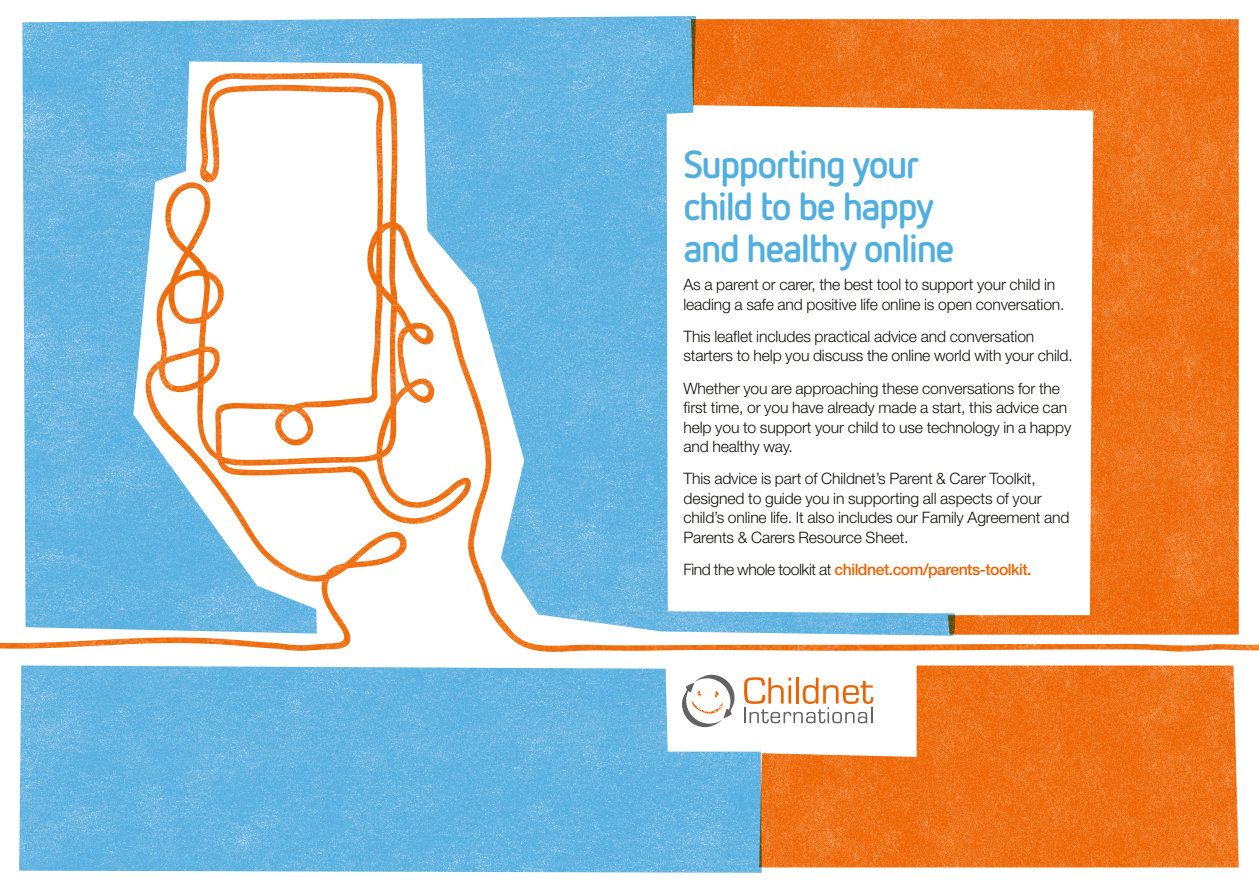
<style>
.page{position:relative;width:1259px;height:893px;background:#fff}
.page>*{position:absolute;margin:0;border:0;box-sizing:border-box;transform-origin:0 0}
.t1{font:700 39px/42px "Netto OT";letter-spacing:-.04em;color:#50afdf}
.t2{font:300 15.75px/19.5px "Helvetica Neue";letter-spacing:-.01em;color:#12120c}
.t3{font:500 15.75px "Helvetica Neue";letter-spacing:-.03em;color:#ed6200}
.s1{font-weight:300;color:#12120c}
</style>
<div class="page">
<img style="left:0;top:636px;width:351px;height:15px">
<img style="left:508px;top:599px;width:751px;height:53px">
<img style="left:19px;top:665px;width:743px;height:208px">
<img style="left:22px;top:16px;width:933px;height:620px">
<img style="left:691px;top:19px;width:547px;height:616px">
<img style="left:759px;top:665px;width:479px;height:202px">
<h1 class="t1" style="left:683px;top:142px;width:273px">Supporting your child to be happy and healthy online</h1>
<p class="t2" style="left:683px;top:274px;width:383px">As a parent or carer, the best tool to support your child in leading a safe and positive life online is open conversation.</p>
<p class="t2" style="left:683px;top:326px;width:391px">This leaflet includes practical advice and conversation starters to help you discuss the online world with your child.</p>
<p class="t2" style="left:683px;top:378px;width:389px">Whether you are approaching these conversations for the first time, or you have already made a start, this advice can help you to support your child to use technology in a happy and healthy way.</p>
<p class="t2" style="left:683px;top:469px;width:387px">This advice is part of Childnet’s Parent &amp; Carer Toolkit, designed to guide you in supporting all aspects of your child’s online life. It also includes our Family Agreement and Parents &amp; Carers Resource Sheet.</p>
<p class="t3" style="left:683px;top:560px;width:350px"><span class="s1">Find the whole toolkit at</span> childnet.com/parents-toolkit.</p>
</div>
